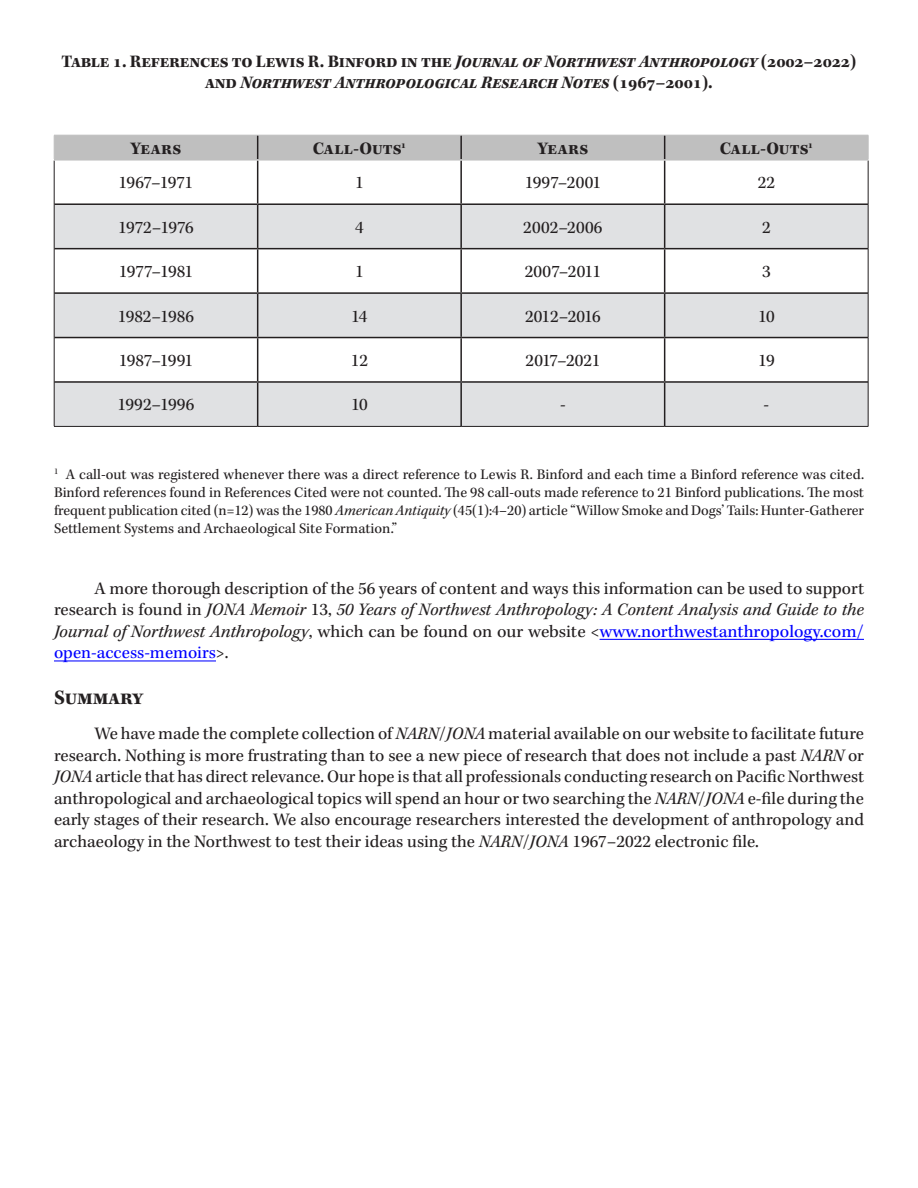
<style>
.page{position:relative;width:918px;height:1188px;background:#fff}
.page>*{position:absolute;margin:0;border:0;box-sizing:border-box;transform-origin:0 0}
.Section_headers_lvl{font:700 21px "Kepler Std";letter-spacing:-.005em;color:#231f20}
.Article_Text_copy{font:18px/21.6px "Kepler Std";color:#231f20;text-align:justify}
.Table_Headers_copy{font:italic 700 18px/21.6px "Kepler Std";letter-spacing:-.01em;color:#231f20;text-align:center}
.t1{font:700 18px "Kepler Std";letter-spacing:.015em;color:#231f20}
.Article_Text_copy-2{font:18px "Kepler Std";letter-spacing:-.02em;color:#231f20}
.Article_Text_copy-3{font:18px "Kepler Std";letter-spacing:-.025em;color:#231f20}
.Footnotes_copy{font:15px/18px "Kepler Std";color:#231f20;text-align:justify}
.s1{font-style:normal}
.s2{font-style:italic}
.s3{color:#00f}
</style>
<div class="page">
<hr style="left:600px;top:639px;width:264px;height:1px;background:#00f">
<hr style="left:54px;top:660px;width:162px;height:1px;background:#00f">
<svg style="left:55px;top:205px;width:813px;height:221px;fill:#e0e1e3"></svg>
<hr style="left:257px;top:161px;width:1px;height:42px;background:#231f20">
<hr style="left:460px;top:161px;width:2px;height:42px;background:#231f20">
<hr style="left:664px;top:161px;width:1px;height:42px;background:#231f20">
<hr style="left:54px;top:203px;width:204px;height:2px;background:#231f20">
<hr style="left:258px;top:203px;width:203px;height:2px;background:#231f20">
<hr style="left:257px;top:205px;width:1px;height:43px;background:#231f20">
<hr style="left:461px;top:203px;width:204px;height:2px;background:#231f20">
<hr style="left:460px;top:205px;width:2px;height:43px;background:#231f20">
<hr style="left:665px;top:203px;width:203px;height:2px;background:#231f20">
<hr style="left:664px;top:205px;width:1px;height:43px;background:#231f20">
<hr style="left:54px;top:248px;width:204px;height:1px;background:#231f20">
<hr style="left:258px;top:248px;width:203px;height:1px;background:#231f20">
<hr style="left:257px;top:249px;width:1px;height:43px;background:#231f20">
<hr style="left:461px;top:248px;width:204px;height:1px;background:#231f20">
<hr style="left:460px;top:249px;width:2px;height:43px;background:#231f20">
<hr style="left:665px;top:248px;width:203px;height:1px;background:#231f20">
<hr style="left:664px;top:249px;width:1px;height:43px;background:#231f20">
<hr style="left:54px;top:292px;width:204px;height:2px;background:#231f20">
<hr style="left:258px;top:292px;width:203px;height:2px;background:#231f20">
<hr style="left:257px;top:294px;width:1px;height:43px;background:#231f20">
<hr style="left:461px;top:292px;width:204px;height:2px;background:#231f20">
<hr style="left:460px;top:294px;width:2px;height:43px;background:#231f20">
<hr style="left:665px;top:292px;width:203px;height:2px;background:#231f20">
<hr style="left:664px;top:294px;width:1px;height:43px;background:#231f20">
<hr style="left:54px;top:337px;width:204px;height:1px;background:#231f20">
<hr style="left:258px;top:337px;width:203px;height:1px;background:#231f20">
<hr style="left:257px;top:338px;width:1px;height:43px;background:#231f20">
<hr style="left:461px;top:337px;width:204px;height:1px;background:#231f20">
<hr style="left:460px;top:338px;width:2px;height:43px;background:#231f20">
<hr style="left:665px;top:337px;width:203px;height:1px;background:#231f20">
<hr style="left:664px;top:338px;width:1px;height:43px;background:#231f20">
<hr style="left:54px;top:381px;width:204px;height:2px;background:#231f20">
<hr style="left:258px;top:381px;width:203px;height:2px;background:#231f20">
<hr style="left:257px;top:383px;width:1px;height:43px;background:#231f20">
<hr style="left:461px;top:381px;width:204px;height:2px;background:#231f20">
<hr style="left:460px;top:383px;width:2px;height:43px;background:#231f20">
<hr style="left:665px;top:381px;width:203px;height:2px;background:#231f20">
<hr style="left:664px;top:383px;width:1px;height:43px;background:#231f20">
<hr style="left:54px;top:161px;width:1px;height:43px;background:#231f20">
<hr style="left:868px;top:161px;width:1px;height:43px;background:#231f20">
<hr style="left:54px;top:204px;width:1px;height:45px;background:#231f20">
<hr style="left:868px;top:204px;width:1px;height:45px;background:#231f20">
<hr style="left:54px;top:249px;width:1px;height:44px;background:#231f20">
<hr style="left:868px;top:249px;width:1px;height:44px;background:#231f20">
<hr style="left:54px;top:293px;width:1px;height:45px;background:#231f20">
<hr style="left:868px;top:293px;width:1px;height:45px;background:#231f20">
<hr style="left:54px;top:338px;width:1px;height:44px;background:#231f20">
<hr style="left:868px;top:338px;width:1px;height:44px;background:#231f20">
<hr style="left:54px;top:382px;width:1px;height:44px;background:#231f20">
<hr style="left:868px;top:382px;width:1px;height:44px;background:#231f20">
<hr style="left:54px;top:426px;width:204px;height:1px;background:#231f20">
<hr style="left:258px;top:426px;width:203px;height:1px;background:#231f20">
<hr style="left:461px;top:426px;width:204px;height:1px;background:#231f20">
<hr style="left:665px;top:426px;width:203px;height:1px;background:#231f20">
<div style="left:54px;top:135px;width:815px;height:25px;background:#bfbfbf"></div>
<hr style="left:54px;top:159px;width:204px;height:2px;background:#bfbfbf">
<hr style="left:258px;top:159px;width:203px;height:2px;background:#bfbfbf">
<hr style="left:461px;top:159px;width:204px;height:2px;background:#bfbfbf">
<hr style="left:665px;top:159px;width:203px;height:2px;background:#bfbfbf">
<p class="Table_Headers_copy" style="left:61px;top:51px;width:797px"><span class="s1">Table 1. References to Lewis R. Binford in the</span> Journal of Northwest Anthropology <span class="s1">(2002–2022) and</span> Northwest Anthropological Research Notes <span class="s1">(1967–2001).</span></p>
<p class="t1" style="left:131px;top:138px;width:52px">Years</p>
<p class="t1" style="left:313px;top:138px;width:95px">Call-Outs<sup>1</sup></p>
<p class="t1" style="left:538px;top:138px;width:52px">Years</p>
<p class="t1" style="left:720px;top:138px;width:95px">Call-Outs<sup>1</sup></p>
<p class="Article_Text_copy-3" style="left:119px;top:173px;width:76px">1967–1971</p>
<p class="Article_Text_copy" style="left:355px;top:173px;width:10px">1</p>
<p class="Article_Text_copy" style="left:525px;top:173px;width:78px">1997–2001</p>
<p class="Article_Text_copy" style="left:758px;top:173px;width:19px">22</p>
<p class="Article_Text_copy-2" style="left:118px;top:217px;width:77px">1972–1976</p>
<p class="Article_Text_copy" style="left:355px;top:217px;width:10px">4</p>
<p class="Article_Text_copy" style="left:523px;top:217px;width:81px">2002–2006</p>
<p class="Article_Text_copy" style="left:762px;top:217px;width:10px">2</p>
<p class="Article_Text_copy-2" style="left:119px;top:261px;width:76px">1977–1981</p>
<p class="Article_Text_copy" style="left:355px;top:261px;width:10px">1</p>
<p class="Article_Text_copy" style="left:525px;top:261px;width:78px">2007–2011</p>
<p class="Article_Text_copy" style="left:762px;top:261px;width:10px">3</p>
<p class="Article_Text_copy" style="left:118px;top:306px;width:78px">1982–1986</p>
<p class="Article_Text_copy" style="left:351px;top:306px;width:18px">14</p>
<p class="Article_Text_copy-3" style="left:525px;top:306px;width:77px">2012–2016</p>
<p class="Article_Text_copy" style="left:758px;top:306px;width:18px">10</p>
<p class="Article_Text_copy-2" style="left:119px;top:350px;width:76px">1987–1991</p>
<p class="Article_Text_copy" style="left:351px;top:350px;width:19px">12</p>
<p class="Article_Text_copy" style="left:526px;top:350px;width:76px">2017–2021</p>
<p class="Article_Text_copy" style="left:758px;top:350px;width:18px">19</p>
<p class="Article_Text_copy" style="left:117px;top:395px;width:78px">1992–1996</p>
<p class="Article_Text_copy" style="left:351px;top:395px;width:18px">10</p>
<p class="Article_Text_copy" style="left:560px;top:395px;width:7px">-</p>
<p class="Article_Text_copy" style="left:764px;top:395px;width:7px">-</p>
<p class="Footnotes_copy" style="left:54px;top:466px;width:812px"><sup>1</sup> A call-out was registered whenever there was a direct reference to Lewis R. Binford and each time a Binford reference was cited.<br>Binford references found in References Cited were not counted. The 98 call-outs made reference to 21 Binford publications. The most frequent publication cited (n=12) was the 1980 <span class="s2">American Antiquity</span> (45(1):4–20) article “Willow Smoke and Dogs’ Tails: Hunter-Gatherer Settlement Systems and Archaeological Site Formation.”</p>
<p class="Article_Text_copy" style="left:54px;top:578px;width:812px;text-indent:40px">A more thorough description of the 56 years of content and ways this information can be used to support research is found in <span class="s2">JONA Memoir</span> 13, <span class="s2">50 Years of Northwest Anthropology: A Content Analysis and Guide to the Journal of Northwest Anthropology</span>, which can be found on our website &lt;<span class="s3">www.northwestanthropology.com/ open-access-memoirs</span>&gt;.</p>
<p class="Section_headers_lvl" style="left:54px;top:685px;width:91px">Summary</p>
<p class="Article_Text_copy" style="left:54px;top:723px;width:812px;text-indent:40px">We have made the complete collection of <span class="s2">NARN</span>/<span class="s2">JONA</span> material available on our website to facilitate future research. Nothing is more frustrating than to see a new piece of research that does not include a past <span class="s2">NARN</span> or <span class="s2">JONA</span> article that has direct relevance. Our hope is that all professionals conducting research on Pacific Northwest anthropological and archaeological topics will spend an hour or two searching the <span class="s2">NARN</span>/<span class="s2">JONA</span> e-file during the early stages of their research. We also encourage researchers interested the development of anthropology and archaeology in the Northwest to test their ideas using the <span class="s2">NARN</span>/<span class="s2">JONA</span> 1967–2022 electronic file.</p>
</div>
